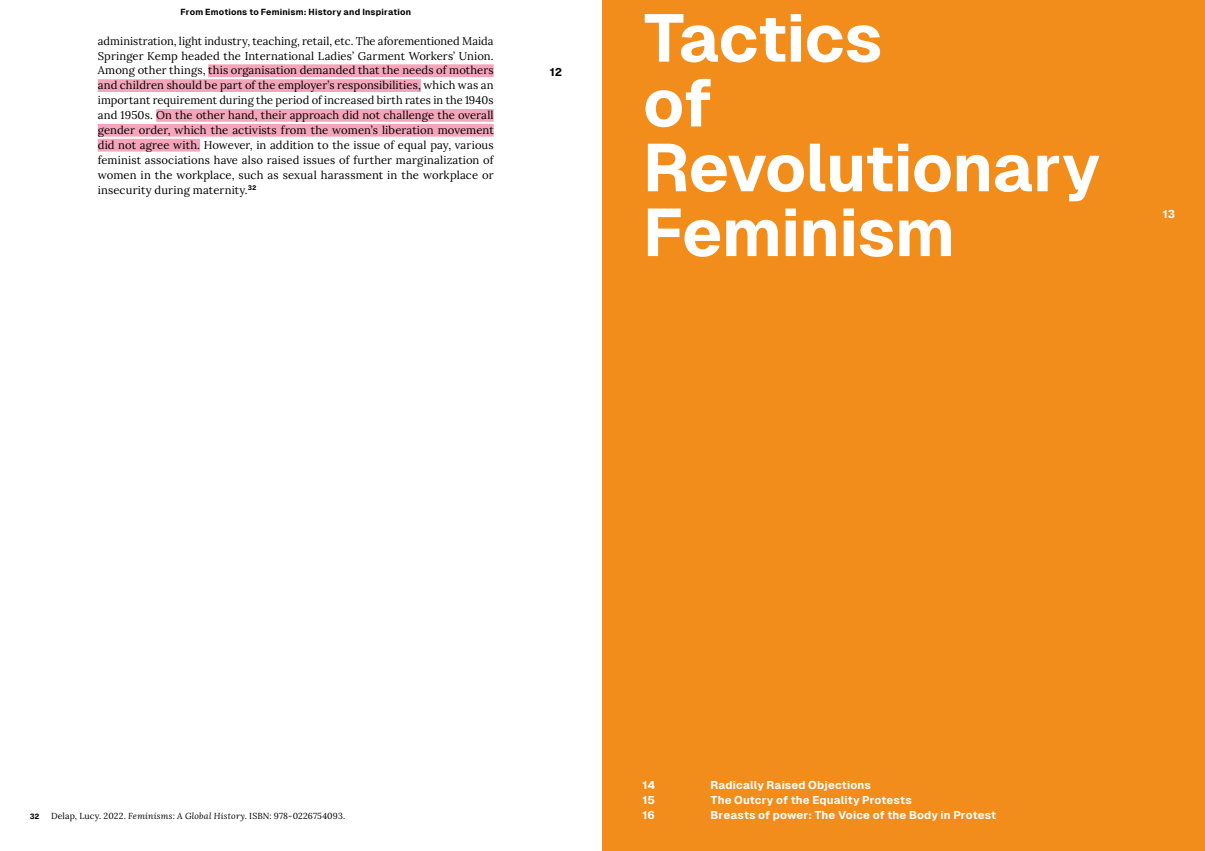
<style>
.page{position:relative;width:1205px;height:851px;background:#fff}
.page>*{position:absolute;margin:0;border:0;box-sizing:border-box;transform-origin:0 0}
.t1{font:700 67px/64.8px "Geist";letter-spacing:-.015em;color:#fff}
.t2{font:11.25px/14.9px "Lora";letter-spacing:.01em;color:#000;text-align:justify}
.t3{font:700 11.25px "Geist";letter-spacing:.01em;color:#fff}
.t4{font:700 11.25px "Geist";color:#000}
.t5{font:8.75px "Lora";letter-spacing:.015em;color:#000}
.t6{font:700 8.75px "Geist";letter-spacing:.02em;color:#000}
.t7{font:700 7.5px "Geist";color:#000}
.s1{font-style:italic}
</style>
<div class="page">
<div style="left:602px;top:0;width:603px;height:850px;background:#f28d1b"></div>
<div style="left:208px;top:64px;width:286px;height:13px;background:#f4a5bb"></div>
<div style="left:98px;top:79px;width:323px;height:13px;background:#f4a5bb"></div>
<div style="left:156px;top:109px;width:338px;height:13px;background:#f4a5bb"></div>
<div style="left:98px;top:124px;width:396px;height:13px;background:#f4a5bb"></div>
<div style="left:98px;top:139px;width:102px;height:12px;background:#f4a5bb"></div>
<p class="t6" style="left:181px;top:6px;width:232px">From Emotions to Feminism: History and Inspiration</p>
<p class="t2" style="left:98px;top:32px;width:397px">administration, light industry, teaching, retail, etc. The aforementioned Maida Springer Kemp headed the International Ladies’ Garment Workers’ Union.<br>Among other things, this organisation demanded that the needs of mothers and children should be part of the employer’s responsibilities, which was an important requirement during the period of increased birth rates in the 1940s and 1950s. On the other hand, their approach did not challenge the overall gender order, which the activists from the women’s liberation movement did not agree with. However, in addition to the issue of equal pay, various feminist associations have also raised issues of further marginalization of women in the workplace, such as sexual harassment in the workplace or insecurity during maternity.<sup>32</sup></p>
<p class="t4" style="left:550px;top:65px;width:14px">12</p>
<h1 class="t1" style="left:643px;top:5px;width:459px">Tactics<br>of<br>Revolutionary<br>Feminism</h1>
<p class="t3" style="left:1163px;top:207px;width:14px">13</p>
<p class="t7" style="left:30px;top:811px;width:11px">32</p>
<p class="t5" style="left:51px;top:809px;width:296px">Delap, Lucy. 2022. <span class="s1">Feminisms: A Global History</span>. ISBN: 978-0226754093.</p>
<p class="t3" style="left:642px;top:778px;width:14px">14</p>
<p class="t3" style="left:710px;top:778px;width:162px">Radically Raised Objections</p>
<p class="t3" style="left:642px;top:793px;width:14px">15</p>
<p class="t3" style="left:710px;top:793px;width:203px">The Outcry of the Equality Protests</p>
<p class="t3" style="left:642px;top:808px;width:14px">16</p>
<p class="t3" style="left:710px;top:808px;width:287px">Breasts of power: The Voice of the Body in Protest</p>
</div>
